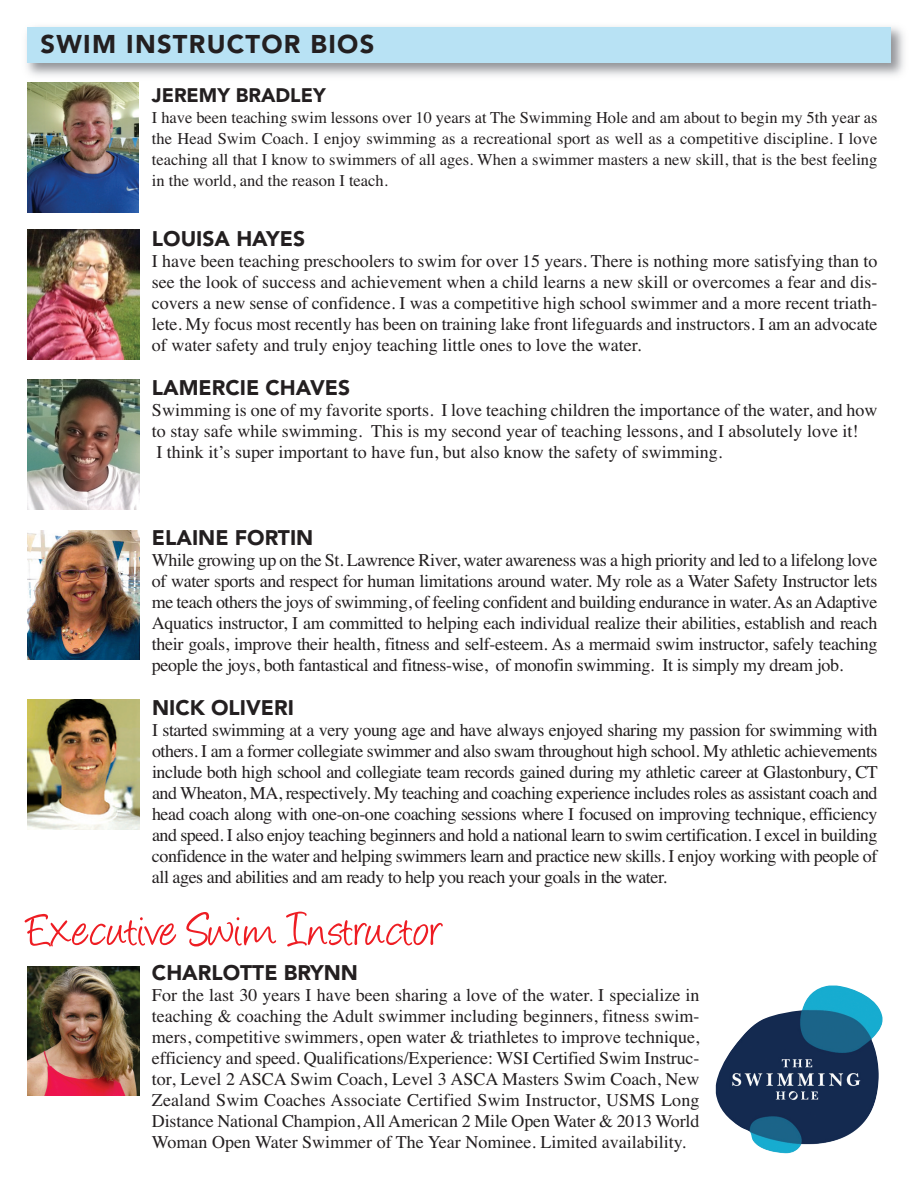
<style>
.page{position:relative;width:918px;height:1188px;background:#fff}
.page>*{position:absolute;margin:0;border:0;box-sizing:border-box;transform-origin:0 0}
.t1{font:54px "Angelina";color:#ee1d23}
.t2{font:900 25.5px "Avenir";letter-spacing:.05em;color:#231f20}
.t3{font:900 21px "Avenir";color:#231f20}
.t4{font:900 19.5px "Avenir";color:#231f20}
.t5{font:18px/21px "Times";color:#231f20;text-align:justify}
.t6{font:16.5px/21px "Times";color:#231f20;text-align:justify}
</style>
<div class="page">
<img style="left:716px;top:986px;width:167px;height:168px">
<img style="left:26px;top:26px;width:878px;height:50px">
<div style="left:27px;top:27px;width:864px;height:36px;background:#b8e2f4"></div>
<img style="left:27px;top:966px;width:113px;height:130px">
<img style="left:27px;top:82px;width:111px;height:130px">
<img style="left:27px;top:230px;width:113px;height:129px">
<img style="left:27px;top:380px;width:113px;height:129px">
<img style="left:27px;top:700px;width:113px;height:130px">
<img style="left:27px;top:530px;width:113px;height:130px">
<h2 class="t2" style="left:40px;top:22px;width:335px">SWIM INSTRUCTOR BIOS</h2>
<p class="t4" style="left:152px;top:79px;width:175px">JEREMY BRADLEY</p>
<p class="t6" style="left:152px;top:107px;width:727px">I have been teaching swim lessons over 10 years at The Swimming Hole and am about to begin my 5th year as the Head Swim Coach. I enjoy swimming as a recreational sport as well as a competitive discipline. I love teaching all that I know to swimmers of all ages. When a swimmer masters a new skill, that is the best feeling in the world, and the reason I teach.</p>
<p class="t3" style="left:152px;top:221px;width:155px">LOUISA HAYES</p>
<p class="t5" style="left:152px;top:250px;width:727px">I have been teaching preschoolers to swim for over 15 years. There is nothing more satisfying than to see the look of success and achievement when a child learns a new skill or overcomes a fear and dis&shy;covers a new sense of confidence. I was a competitive high school swimmer and a more recent triath&shy;lete. My focus most recently has been on training lake front lifeguards and instructors. I am an advocate of water safety and truly enjoy teaching little ones to love the water.</p>
<p class="t3" style="left:152px;top:369px;width:200px">LAMERCIE CHAVES</p>
<p class="t5" style="left:152px;top:399px;width:727px;text-align:left">Swimming is one of my favorite sports. I love teaching children the importance of the water, and how to stay safe while swimming. This is my second year of teaching lessons, and I absolutely love it!<br>I think it’s super important to have fun, but also know the safety of swimming.</p>
<p class="t3" style="left:152px;top:520px;width:163px">ELAINE FORTIN</p>
<p class="t5" style="left:152px;top:550px;width:727px">While growing up on the St. Lawrence River, water awareness was a high priority and led to a lifelong love of water sports and respect for human limitations around water. My role as a Water Safety Instructor lets me teach others the joys of swimming, of feeling confident and building endurance in water.As anAdaptive Aquatics instructor, I am committed to helping each individual realize their abilities, establish and reach their goals, improve their health, fitness and self-esteem. As a mermaid swim instructor, safely teaching people the joys, both fantastical and fitness-wise, of monofin swimming. It is simply my dream job.</p>
<p class="t3" style="left:152px;top:690px;width:143px">NICK OLIVERI</p>
<p class="t5" style="left:152px;top:719px;width:727px">I started swimming at a very young age and have always enjoyed sharing my passion for swimming with others. I am a former collegiate swimmer and also swam throughout high school. My athletic achievements include both high school and collegiate team records gained during my athletic career at Glastonbury, CT and Wheaton, MA, respectively. My teaching and coaching experience includes roles as assistant coach and head coach along with one-on-one coaching sessions where I focused on improving technique, efficiency and speed. I also enjoy teaching beginners and hold a national learn to swim certification. I excel in building confidence in the water and helping swimmers learn and practice new skills. I enjoy working with people of all ages and abilities and am ready to help you reach your goals in the water.</p>
<h1 class="t1" style="left:27px;top:892px;width:419px">Executive Swim Instructor</h1>
<p class="t3" style="left:152px;top:955px;width:208px">CHARLOTTE BRYNN</p>
<p class="t5" style="left:152px;top:985px;width:549px">For the last 30 years I have been sharing a love of the water. I specialize in teaching &amp; coaching the Adult swimmer including beginners, fitness swim&shy;mers, competitive swimmers, open water &amp; triathletes to improve technique, efficiency and speed. Qualifications/Experience: WSI Certified Swim Instruc&shy;tor, Level 2 ASCA Swim Coach, Level 3 ASCA Masters Swim Coach, New Zealand Swim Coaches Associate Certified Swim Instructor, USMS Long Distance National Champion, All American 2 Mile Open Water &amp; 2013 World Woman Open Water Swimmer of The Year Nominee. Limited availability.</p>
</div>
